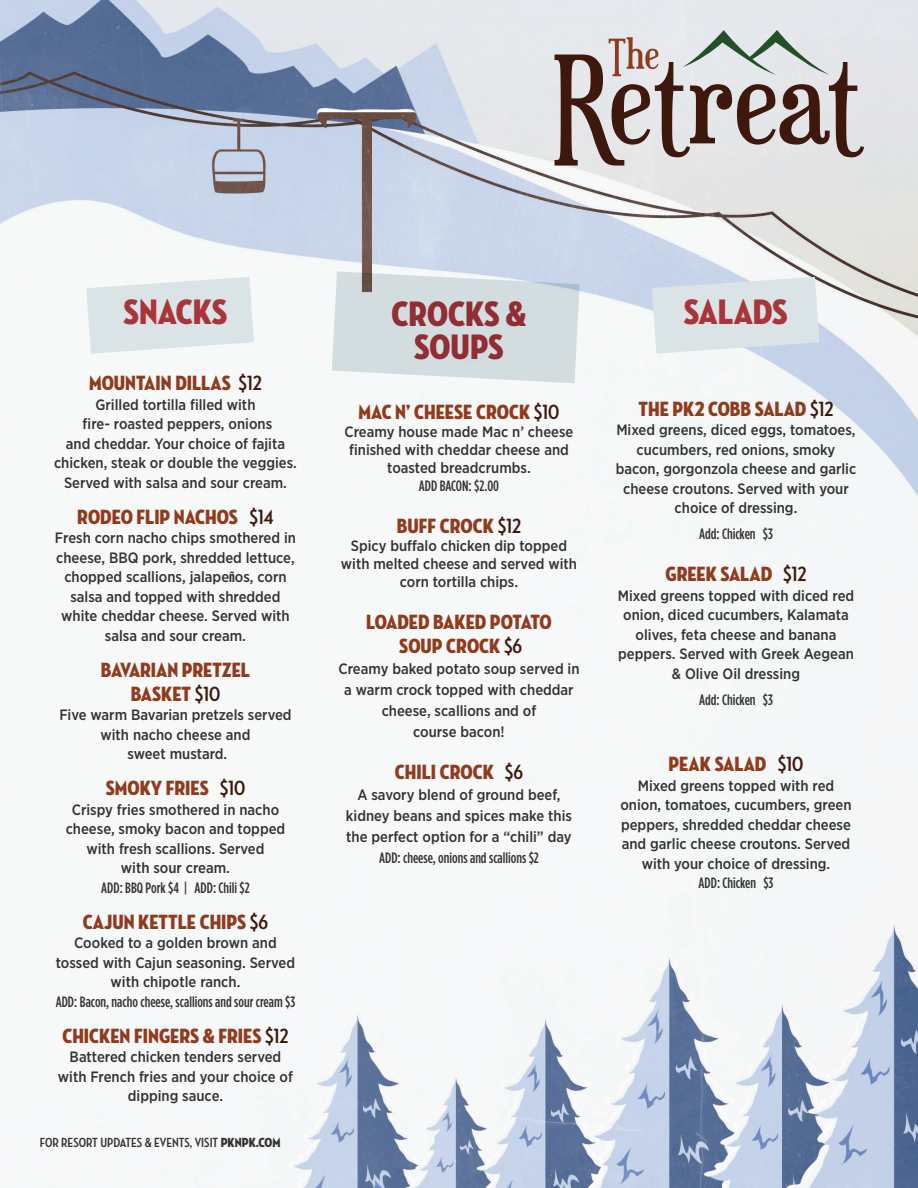
<style>
.page{position:relative;width:918px;height:1188px;background:#fff}
.page>*{position:absolute;margin:0;border:0;box-sizing:border-box;transform-origin:0 0}
.t1{font:36px "Neutraface Condensed Titling";color:#a93439}
.t2{font:21px "Neutraface Condensed Titling";color:#903b1e}
.t3{font:500 15px/19.5px "Gotham Narrow";color:#323332;text-align:center}
.t4{font:500 condensed 15px "Gotham HTF";color:#323332}
.t5{font:700 13.5px "Neutraface Condensed";color:#323332}
.s1{font-family:"Neutraface Condensed";font-weight:700;color:#3e180d}
.s2{font-family:"Gotham Condensed";font-weight:700}
.s3{font-family:"Neutraface Condensed Titling";font-weight:400}
</style>
<div class="page">
<img style="left:0;top:0;width:917px;height:1188px">
<svg style="left:86px;top:277px;width:168px;height:77px"></svg>
<svg style="left:652px;top:277px;width:167px;height:77px;background:#d9e3e7"></svg>
<svg style="left:555px;top:30px;width:309px;height:136px;background:#b7afad"></svg>
<svg style="left:332px;top:271px;width:248px;height:112px;background:#d4dde0"></svg>
<p class="t1" style="left:123px;top:291px;width:106px">SNACKS</p>
<p class="t2" style="left:89px;top:371px;width:174px">MOUNTAIN DILLAS <span class="s1">$12</span></p>
<p class="t3" style="left:96px;top:394px;width:161px">Grilled tortilla filled with</p>
<p class="t3" style="left:54px;top:414px;width:244px">fire- roasted peppers, onions<br>and cheddar. Your choice of fajita chicken, steak or double the veggies.<br>Served with salsa and sour cream.</p>
<p class="t2" style="left:77px;top:504px;width:198px">RODEO FLIP NACHOS <span class="s1">$14</span></p>
<p class="t3" style="left:55px;top:528px;width:243px">Fresh corn nacho chips smothered in cheese, BBQ pork, shredded lettuce, chopped scallions, jalape<span class="s2">ñ</span>os, corn salsa and topped with shredded white cheddar cheese. Served with salsa and sour cream.</p>
<p class="t2" style="left:101px;top:657px;width:151px">BAVARIAN PRETZEL</p>
<p class="t2" style="left:131px;top:681px;width:91px">BASKET <span class="s1">$10</span></p>
<p class="t3" style="left:59px;top:705px;width:234px">Five warm Bavarian pretzels served with nacho cheese and</p>
<p class="t3" style="left:127px;top:744px;width:101px">sweet mustard.</p>
<p class="t2" style="left:106px;top:776px;width:141px">SMOKY FRIES <span class="s1">$10</span></p>
<p class="t3" style="left:66px;top:799px;width:221px">Crispy fries smothered in nacho cheese, smoky bacon and topped with fresh scallions. Served</p>
<p class="t3" style="left:121px;top:858px;width:111px">with sour cream.</p>
<p class="t4" style="left:101px;top:879px;width:150px">ADD: BBQ Pork $4 | ADD: Chili $2</p>
<p class="t2" style="left:83px;top:909px;width:187px">CAJUN KETTLE CHIPS <span class="s1">$6</span></p>
<p class="t3" style="left:56px;top:933px;width:241px">Cooked to a golden brown and tossed with Cajun seasoning. Served with chipotle ranch.</p>
<p class="t4" style="left:56px;top:993px;width:241px">ADD: Bacon, nacho cheese, scallions and sour cream $3</p>
<p class="t2" style="left:62px;top:1023px;width:228px">CHICKEN FINGERS &amp; FRIES <span class="s1">$12</span></p>
<p class="t3" style="left:58px;top:1047px;width:237px">Battered chicken tenders served with French fries and your choice of dipping sauce.</p>
<p class="t5" style="left:40px;top:1135px;width:242px">FOR RESORT UPDATES &amp; EVENTS, VISIT <span class="s3">PKNPK.COM</span></p>
<p class="t1" style="left:391px;top:293px;width:137px">CROCKS &amp;</p>
<p class="t1" style="left:414px;top:326px;width:91px">SOUPS</p>
<p class="t2" style="left:359px;top:400px;width:202px">MAC N’ CHEESE CROCK <span class="s1">$10</span></p>
<p class="t3" style="left:345px;top:422px;width:230px;line-height:18px">Creamy house made Mac n’ cheese finished with cheddar cheese and toasted breadcrumbs.</p>
<p class="t4" style="left:419px;top:477px;width:82px">ADD BACON: $2.00</p>
<p class="t2" style="left:397px;top:514px;width:126px">BUFF CROCK <span class="s1">$12</span></p>
<p class="t3" style="left:341px;top:536px;width:238px;line-height:18px">Spicy buffalo chicken dip topped with melted cheese and served with corn tortilla chips.</p>
<p class="t2" style="left:366px;top:610px;width:187px">LOADED BAKED POTATO</p>
<p class="t2" style="left:399px;top:634px;width:125px">SOUP CROCK <span class="s1">$6</span></p>
<p class="t3" style="left:338px;top:658px;width:243px;line-height:21px">Creamy baked potato soup served in a warm crock topped with cheddar cheese, scallions and of</p>
<p class="t3" style="left:413px;top:721px;width:93px">course bacon!</p>
<p class="t2" style="left:395px;top:760px;width:130px">CHILI CROCK <span class="s1">$6</span></p>
<p class="t3" style="left:346px;top:784px;width:228px;line-height:21px">A savory blend of ground beef, kidney beans and spices make this the perfect option for a “chili” day</p>
<p class="t4" style="left:379px;top:849px;width:161px">ADD: cheese, onions and scallions $2</p>
<p class="t1" style="left:684px;top:291px;width:106px">SALADS</p>
<p class="t2" style="left:639px;top:396px;width:196px">THE PK2 COBB SALAD <span class="s1">$12</span></p>
<p class="t3" style="left:616px;top:420px;width:242px">Mixed greens, diced eggs, tomatoes, cucumbers, red onions, smoky bacon, gorgonzola cheese and garlic cheese croutons. Served with your choice of dressing.</p>
<p class="t4" style="left:699px;top:526px;width:75px">Add: Chicken $3</p>
<p class="t2" style="left:666px;top:562px;width:142px">GREEK SALAD <span class="s1">$12</span></p>
<p class="t3" style="left:618px;top:586px;width:238px">Mixed greens topped with diced red onion, diced cucumbers, Kalamata olives, feta cheese and banana peppers. Served with Greek Aegean &amp; Olive Oil dressing</p>
<p class="t4" style="left:699px;top:691px;width:75px">Add: Chicken $3</p>
<p class="t2" style="left:669px;top:752px;width:136px">PEAK SALAD <span class="s1">$10</span></p>
<p class="t3" style="left:620px;top:775px;width:233px">Mixed greens topped with red onion, tomatoes, cucumbers, green peppers, shredded cheddar cheese and garlic cheese croutons. Served with your choice of dressing.</p>
<p class="t4" style="left:699px;top:874px;width:76px">ADD: Chicken $3</p>
</div>
